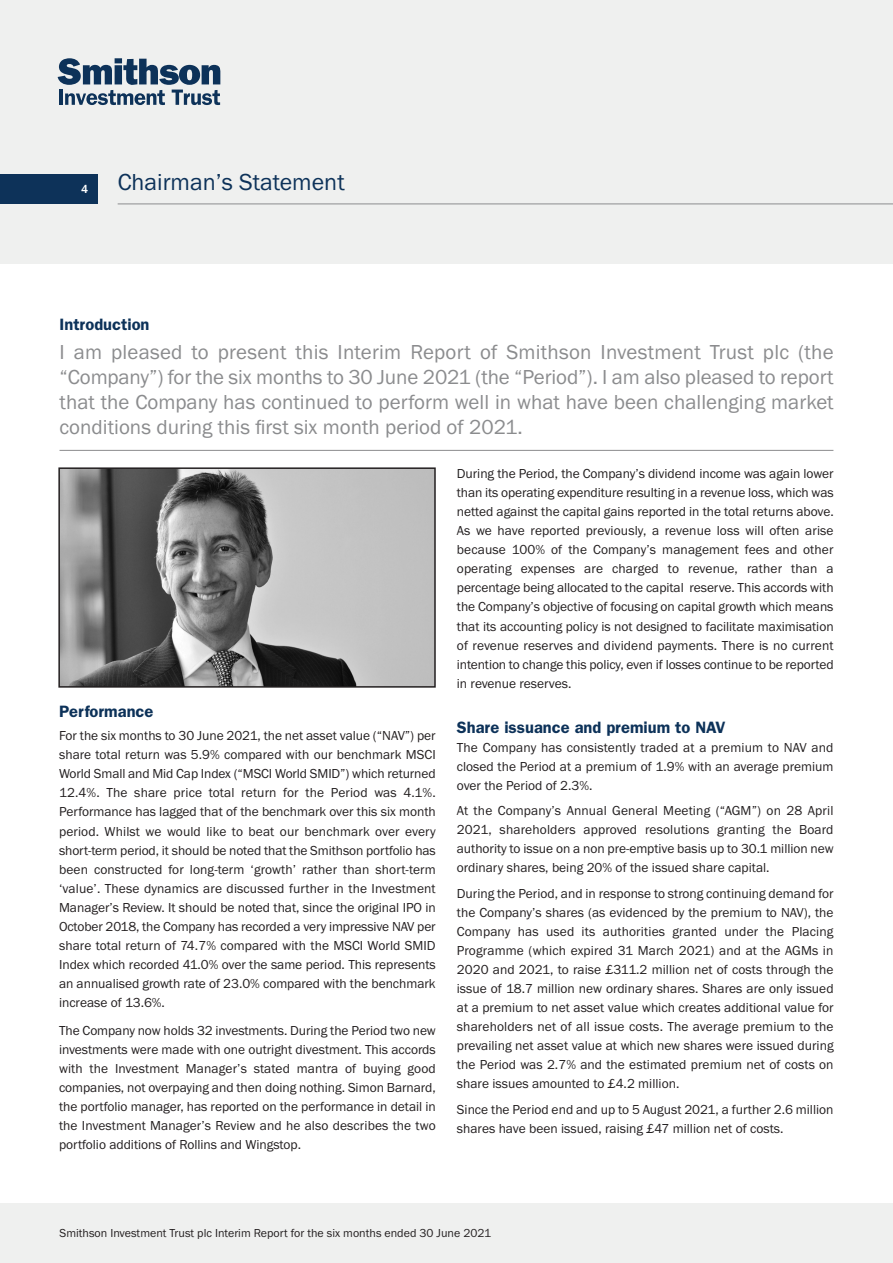
<style>
.page{position:relative;width:893px;height:1263px;background:#fff}
.page>*{position:absolute;margin:0;border:0;box-sizing:border-box;transform-origin:0 0}
.t1{font:24px "Franklin Gothic";color:#0d3259}
.t2{font:21px/24.8px "Franklin Gothic";color:#8b8c8e;text-align:justify}
.t3{font:600 16.5px "Franklin Gothic";color:#0d3259}
.t4{font:13.5px/19px "Franklin Gothic";color:#231f20;text-align:justify}
.t5{font:12px "Franklin Gothic";color:#231f20}
.t6{font:500 12px "Franklin Gothic";color:#fff}
</style>
<div class="page">
<div style="left:0;top:1203px;width:893px;height:60px;background:#eff0ef"></div>
<div style="left:0;top:0;width:893px;height:264px;background:#eff0ef"></div>
<div style="left:0;top:174px;width:98px;height:30px;background:#0d3259"></div>
<hr style="left:118px;top:204px;width:775px;height:1px;background:#8b8c8e">
<svg style="left:58px;top:58px;width:162px;height:47px"></svg>
<hr style="left:60px;top:450px;width:773px;height:1px;background:#8b8c8e">
<img style="left:61px;top:470px;width:372px;height:215px">
<div style="left:58px;top:467px;width:378px;height:221px;border:2px solid #231f20"></div>
<p class="t6" style="left:81px;top:182px;width:9px">4</p>
<h1 class="t1" style="left:118px;top:174px;width:229px">Chairman’s Statement</h1>
<p class="t3" style="left:60px;top:319px;width:91px">Introduction</p>
<p class="t2" style="left:60px;top:342px;width:776px">I am pleased to present this Interim Report of Smithson Investment Trust plc (the “Company”) for the six months to 30 June 2021 (the “Period”). I am also pleased to report that the Company has continued to perform well in what have been challenging market conditions during this first six month period of 2021.</p>
<p class="t3" style="left:59px;top:705px;width:96px">Performance</p>
<p class="t4" style="left:59px;top:727px;width:378px">For the six months to 30 June 2021, the net asset value (“NAV”) per share total return was 5.9% compared with our benchmark MSCI World Small and Mid Cap Index (“MSCI World SMID”) which returned 12.4%. The share price total return for the Period was 4.1%.<br>Performance has lagged that of the benchmark over this six month period. Whilst we would like to beat our benchmark over every short-term period, it should be noted that the Smithson portfolio has been constructed for long-term ‘growth’ rather than short-term ‘value’. These dynamics are discussed further in the Investment Manager’s Review. It should be noted that, since the original IPO in October 2018, the Company has recorded a very impressive NAV per share total return of 74.7% compared with the MSCI World SMID Index which recorded 41.0% over the same period. This represents an annualised growth rate of 23.0% compared with the benchmark increase of 13.6%.</p>
<p class="t4" style="left:59px;top:1022px;width:378px">The Company now holds 32 investments. During the Period two new investments were made with one outright divestment. This accords with the Investment Manager’s stated mantra of buying good companies, not overpaying and then doing nothing. Simon Barnard, the portfolio manager, has reported on the performance in detail in the Investment Manager’s Review and he also describes the two portfolio additions of Rollins and Wingstop.</p>
<p class="t4" style="left:457px;top:465px;width:378px">During the Period, the Company’s dividend income was again lower than its operating expenditure resulting in a revenue loss, which was netted against the capital gains reported in the total returns above.<br>As we have reported previously, a revenue loss will often arise because 100% of the Company’s management fees and other operating expenses are charged to revenue, rather than a percentage being allocated to the capital reserve. This accords with the Company’s objective of focusing on capital growth which means that its accounting policy is not designed to facilitate maximisation of revenue reserves and dividend payments. There is no current intention to change this policy, even if losses continue to be reported in revenue reserves.</p>
<p class="t3" style="left:457px;top:721px;width:270px">Share issuance and premium to NAV</p>
<p class="t4" style="left:457px;top:739px;width:378px">The Company has consistently traded at a premium to NAV and closed the Period at a premium of 1.9% with an average premium over the Period of 2.3%.</p>
<p class="t4" style="left:457px;top:802px;width:378px">At the Company’s Annual General Meeting (“AGM”) on 28 April 2021, shareholders approved resolutions granting the Board authority to issue on a non pre-emptive basis up to 30.1 million new ordinary shares, being 20% of the issued share capital.</p>
<p class="t4" style="left:457px;top:885px;width:378px">During the Period, and in response to strong continuing demand for the Company’s shares (as evidenced by the premium to NAV), the Company has used its authorities granted under the Placing Programme (which expired 31 March 2021) and at the AGMs in 2020 and 2021, to raise £311.2 million net of costs through the issue of 18.7 million new ordinary shares. Shares are only issued at a premium to net asset value which creates additional value for shareholders net of all issue costs. The average premium to the prevailing net asset value at which new shares were issued during the Period was 2.7% and the estimated premium net of costs on share issues amounted to £4.2 million.</p>
<p class="t4" style="left:457px;top:1101px;width:378px">Since the Period end and up to 5 August 2021, a further 2.6 million shares have been issued, raising £47 million net of costs.</p>
<p class="t5" style="left:60px;top:1229px;width:433px">Smithson Investment Trust plc Interim Report for the six months ended 30 June 2021</p>
</div>
